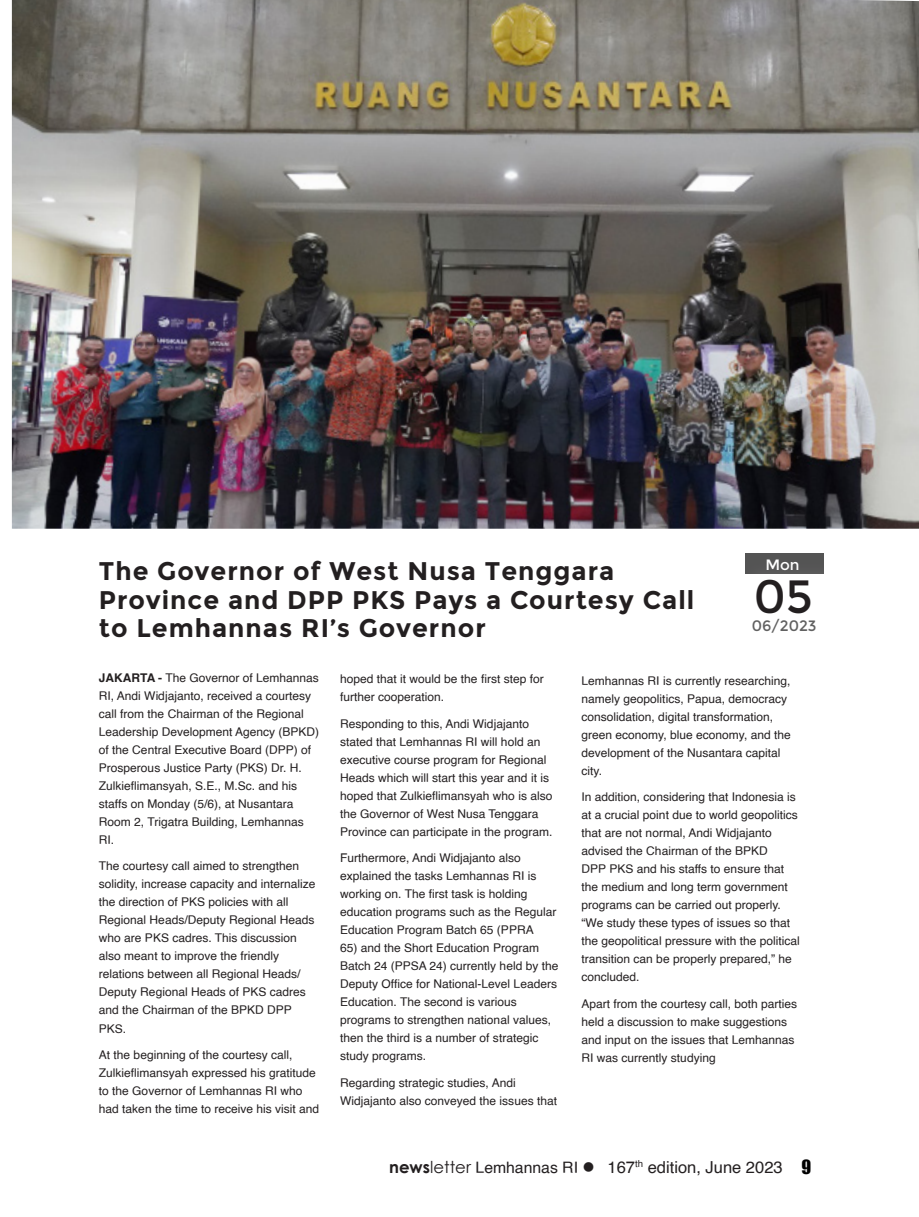
<style>
.page{position:relative;width:919px;height:1217px;background:#fff}
.page>*{position:absolute;margin:0;border:0;box-sizing:border-box;transform-origin:0 0}
.t1{font:46.5px "Montserrat";color:#231f20}
.t2{font:700 25.5px/28.5px "Montserrat";letter-spacing:.04em;color:#231f20}
.t3{font:16.5px "Helvetica";color:#231f20}
.t4{font:15px "Montserrat";color:#616161}
.t5{font:15px "Montserrat";color:#fff}
.t6{font:12px/18px "Helvetica";color:#231f20}
.s1{font-weight:700}
.s2{font-family:"Century Gothic";font-weight:700}
.s3{font-family:"Century Gothic"}
.s4{font-size:15.75px}
.s5{font-family:"Impact";font-size:18px;color:#000}
</style>
<div class="page">
<img style="left:12px;top:0;width:906px;height:528px">
<div style="left:743px;top:551px;width:82px;height:23px;background:#545454"></div>
<p class="t5" style="left:765px;top:556px;width:36px">Mon</p>
<p class="t1" style="left:753px;top:570px;width:60px">05</p>
<p class="t4" style="left:751px;top:617px;width:66px">06/2023</p>
<p class="t2" style="left:99px;top:556px;width:597px">The Governor of West Nusa Tenggara<br>Province and DPP PKS Pays a Courtesy Call to Lemhannas RI’s Governor</p>
<p class="t6" style="left:340px;top:670px;width:205px">hoped that it would be the first step for further cooperation.</p>
<p class="t6" style="left:340px;top:714px;width:214px">Responding to this, Andi Widjajanto stated that Lemhannas RI will hold an executive course program for Regional Heads which will start this year and it is hoped that Zulkieflimansyah who is also the Governor of West Nusa Tenggara Province can participate in the program.</p>
<p class="t6" style="left:340px;top:849px;width:218px">Furthermore, Andi Widjajanto also explained the tasks Lemhannas RI is working on. The first task is holding education programs such as the Regular Education Program Batch 65 (PPRA</p>
<p class="t6" style="left:340px;top:939px;width:220px">65) and the Short Education Program Batch 24 (PPSA 24) currently held by the Deputy Office for National-Level Leaders Education. The second is various programs to strengthen national values, then the third is a number of strategic study programs.</p>
<p class="t6" style="left:340px;top:1073px;width:218px">Regarding strategic studies, Andi<br>Widjajanto also conveyed the issues that</p>
<p class="t6" style="left:99px;top:668px;width:222px"><span class="s1">JAKARTA -</span> The Governor of Lemhannas RI, Andi Widjajanto, received a courtesy call from the Chairman of the Regional Leadership Development Agency (BPKD) of the Central Executive Board (DPP) of Prosperous Justice Party (PKS) Dr. H.<br>Zulkieflimansyah, S.E., M.Sc. and his staffs on Monday (5/6), at Nusantara Room 2, Trigatra Building, Lemhannas RI.</p>
<p class="t6" style="left:99px;top:857px;width:218px">The courtesy call aimed to strengthen solidity, increase capacity and internalize the direction of PKS policies with all Regional Heads/Deputy Regional Heads who are PKS cadres. This discussion also meant to improve the friendly relations between all Regional Heads/ Deputy Regional Heads of PKS cadres and the Chairman of the BPKD DPP PKS.</p>
<p class="t6" style="left:99px;top:1045px;width:222px">At the beginning of the courtesy call, Zulkieflimansyah expressed his gratitude to the Governor of Lemhannas RI who had taken the time to receive his visit and</p>
<p class="t6" style="left:581px;top:671px;width:211px">Lemhannas RI is currently researching, namely geopolitics, Papua, democracy consolidation, digital transformation, green economy, blue economy, and the development of the Nusantara capital city.</p>
<p class="t6" style="left:581px;top:788px;width:220px">In addition, considering that Indonesia is at a crucial point due to world geopolitics that are not normal, Andi Widjajanto advised the Chairman of the BPKD<br>DPP PKS and his staffs to ensure that the medium and long term government programs can be carried out properly. “We study these types of issues so that the geopolitical pressure with the political transition can be properly prepared,” he concluded.</p>
<p class="t6" style="left:581px;top:994px;width:217px">Apart from the courtesy call, both parties held a discussion to make suggestions and input on the issues that Lemhannas RI was currently studying</p>
<h3 class="t3" style="left:389px;top:1153px;width:424px"><span class="s2">news</span><span class="s3">letter</span> <span class="s4">Lemhannas RI</span> ● 167<sup>th</sup> edition, June 2023 <span class="s5">9</span></h3>
</div>
